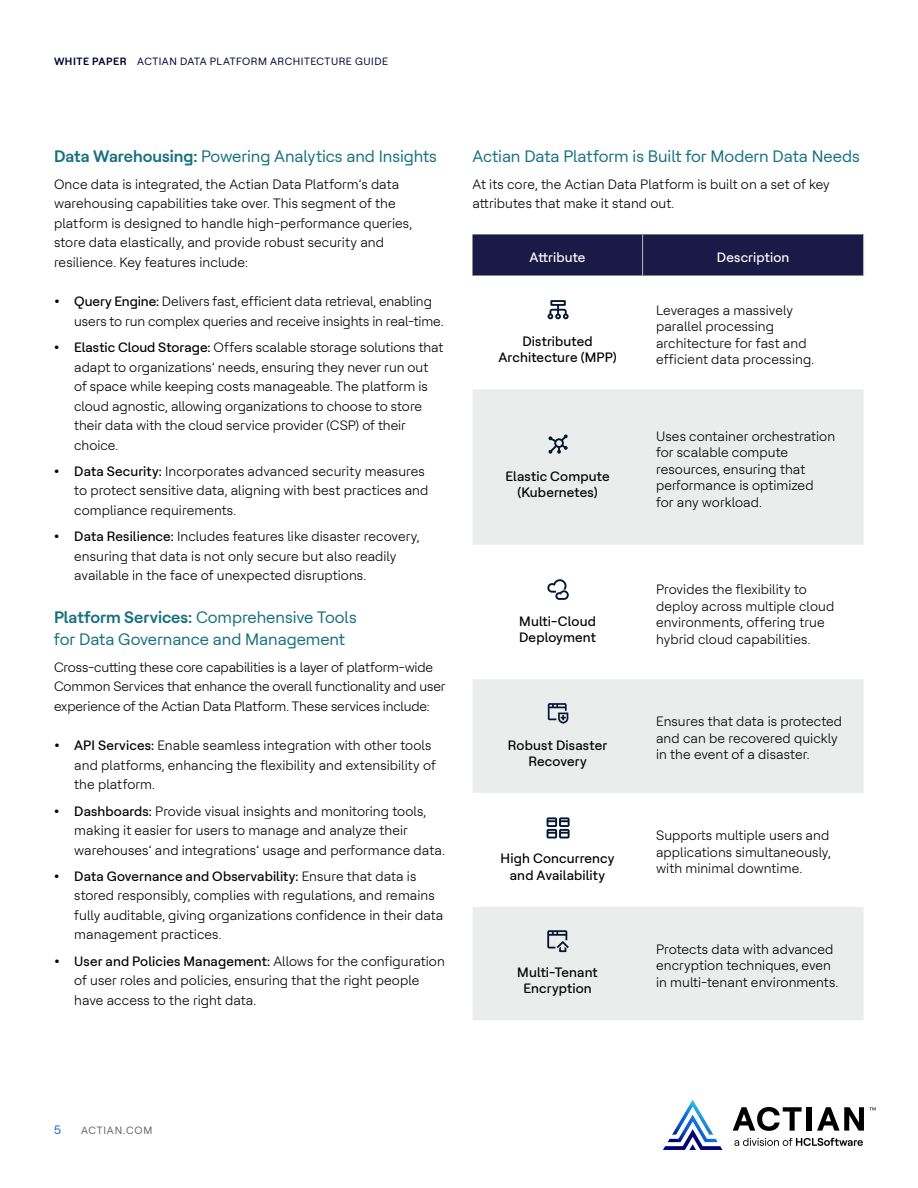
<style>
.page{position:relative;width:918px;height:1188px;background:#fff}
.page>*{position:absolute;margin:0;border:0;box-sizing:border-box;transform-origin:0 0}
.t1{font:16.5px/22.5px "HCL Tech Roobert";letter-spacing:-.005em;color:#17707f}
.t2{font:300 13.5px/19.5px "HCL Tech Roobert";letter-spacing:.005em;color:#000}
.t3{font:500 13.5px/16.2px "HCL Tech Roobert";letter-spacing:.01em;color:#000;text-align:center}
.t4{font:500 13.5px "HCL Tech Roobert";letter-spacing:.01em;color:#fff}
.t5{font:12px "HCL Tech Roobert";color:#0f5fdc}
.t6{font:10.5px "HCL Tech Roobert";letter-spacing:.05em;color:#000032}
.t7{font:10.5px "HCL Tech Roobert";letter-spacing:.08em;color:#636466}
.s1{font-weight:700}
.s2{font-family:"Ridley Grotesk";font-weight:700}
.s3{font-weight:500}
</style>
<div class="page">
<svg style="left:734px;top:1138px;width:129px;height:8px"></svg>
<svg style="left:733px;top:1107px;width:69px;height:24px"></svg>
<div style="left:807px;top:1107px;width:5px;height:24px;background:#000"></div>
<svg style="left:817px;top:1107px;width:59px;height:24px"></svg>
<svg style="left:663px;top:1100px;width:59px;height:49px"></svg>
<div style="left:472px;top:234px;width:391px;height:42px;background:#1a1a46"></div>
<svg style="left:472px;top:389px;width:392px;height:631px;fill:#ebecec"></svg>
<svg style="left:472px;top:793px;width:392px;height:114px"></svg>
<hr style="left:642px;top:234px;width:1px;height:42px;background:#bcbec0">
<hr style="left:863px;top:234px;width:1px;height:42px;background:#bcbec0">
<svg style="left:548px;top:300px;width:21px;height:19px"></svg>
<svg style="left:548px;top:434px;width:20px;height:20px"></svg>
<svg style="left:547px;top:579px;width:22px;height:21px"></svg>
<svg style="left:548px;top:703px;width:20px;height:21px"></svg>
<svg style="left:547px;top:817px;width:23px;height:21px"></svg>
<svg style="left:547px;top:930px;width:22px;height:22px"></svg>
<p class="t6" style="left:54px;top:56px;width:336px"><span class="s1">WHITE PAPER</span> ACTIAN DATA PLATFORM ARCHITECTURE GUIDE</p>
<p class="t1" style="left:54px;top:146px;width:384px"><span class="s1">Data Warehousing:</span> Powering Analytics and Insights</p>
<p class="t2" style="left:54px;top:173px;width:360px">Once data is integrated, the Actian Data Platform’s data warehousing capabilities take over. This segment of the platform is designed to handle high-performance queries, store data elastically, and provide robust security and resilience. Key features include:</p>
<p class="t2" style="left:74px;top:293px;width:371px;text-indent:-20px"><span class="s2">•</span> <span class="s3">Query Engine:</span> Delivers fast, efficient data retrieval, enabling users to run complex queries and receive insights in real-time.</p>
<p class="t2" style="left:74px;top:338px;width:371px;text-indent:-20px"><span class="s2">•</span> <span class="s3">Elastic Cloud Storage:</span> Offers scalable storage solutions that adapt to organizations’ needs, ensuring they never run out of space while keeping costs manageable. The platform is cloud agnostic, allowing organizations to choose to store their data with the cloud service provider (CSP) of their choice.</p>
<p class="t2" style="left:74px;top:462px;width:356px;text-indent:-20px"><span class="s2">•</span> <span class="s3">Data Security:</span> Incorporates advanced security measures to protect sensitive data, aligning with best practices and compliance requirements.</p>
<p class="t2" style="left:74px;top:527px;width:347px;text-indent:-20px"><span class="s2">•</span> <span class="s3">Data Resilience:</span> Includes features like disaster recovery, ensuring that data is not only secure but also readily available in the face of unexpected disruptions.</p>
<p class="t1" style="left:54px;top:607px;width:304px"><span class="s1">Platform Services:</span> Comprehensive Tools for Data Governance and Management</p>
<p class="t2" style="left:54px;top:656px;width:393px">Cross-cutting these core capabilities is a layer of platform-wide<br>Common Services that enhance the overall functionality and user experience of the Actian Data Platform. These services include:</p>
<p class="t2" style="left:74px;top:737px;width:363px;text-indent:-20px"><span class="s2">•</span> <span class="s3">API Services:</span> Enable seamless integration with other tools and platforms, enhancing the flexibility and extensibility of the platform.</p>
<p class="t2" style="left:74px;top:802px;width:372px;text-indent:-20px"><span class="s2">•</span> <span class="s3">Dashboards:</span> Provide visual insights and monitoring tools, making it easier for users to manage and analyze their warehouses’ and integrations’ usage and performance data.</p>
<p class="t2" style="left:74px;top:867px;width:371px;text-indent:-20px"><span class="s2">•</span> <span class="s3">Data Governance and Observability:</span> Ensure that data is stored responsibly, complies with regulations, and remains fully auditable, giving organizations confidence in their data management practices.</p>
<p class="t2" style="left:74px;top:952px;width:372px;text-indent:-20px"><span class="s2">•</span> <span class="s3">User and Policies Management:</span> Allows for the configuration of user roles and policies, ensuring that the right people have access to the right data.</p>
<p class="t1" style="left:472px;top:146px;width:389px">Actian Data Platform is Built for Modern Data Needs</p>
<p class="t2" style="left:472px;top:175px;width:359px">At its core, the Actian Data Platform is built on a set of key attributes that make it stand out.</p>
<p class="t4" style="left:530px;top:247px;width:57px">Attribute</p>
<p class="t4" style="left:717px;top:251px;width:74px">Description</p>
<p class="t3" style="left:498px;top:334px;width:120px">Distributed<br>Architecture (MPP)</p>
<p class="t3" style="left:505px;top:469px;width:106px">Elastic Compute (Kubernetes)</p>
<p class="t3" style="left:519px;top:614px;width:78px;text-align:left">Multi-Cloud<br>Deployment</p>
<p class="t3" style="left:508px;top:738px;width:101px">Robust Disaster<br>Recovery</p>
<p class="t3" style="left:501px;top:851px;width:115px">High Concurrency and Availability</p>
<p class="t3" style="left:517px;top:965px;width:82px">Multi-Tenant<br>Encryption</p>
<p class="t2" style="left:656px;top:302px;width:160px;line-height:16.5px">Leverages a massively parallel processing architecture for fast and efficient data processing.</p>
<p class="t2" style="left:656px;top:429px;width:181px;line-height:16.5px">Uses container orchestration for scalable compute resources, ensuring that performance is optimized<br>for any workload.</p>
<p class="t2" style="left:656px;top:582px;width:180px;line-height:16.5px">Provides the flexibility to deploy across multiple cloud environments, offering true hybrid cloud capabilities.</p>
<p class="t2" style="left:656px;top:714px;width:188px;line-height:16.5px">Ensures that data is protected and can be recovered quickly in the event of a disaster.</p>
<p class="t2" style="left:656px;top:826px;width:176px;line-height:16.5px;text-align:justify">Supports multiple users and applications simultaneously, with minimal downtime.</p>
<p class="t2" style="left:656px;top:941px;width:184px;line-height:16.5px">Protects data with advanced encryption techniques, even in multi-tenant environments.</p>
<p class="t5" style="left:54px;top:1124px;width:8px">5</p>
<p class="t7" style="left:81px;top:1126px;width:73px">ACTIAN.COM</p>
</div>
